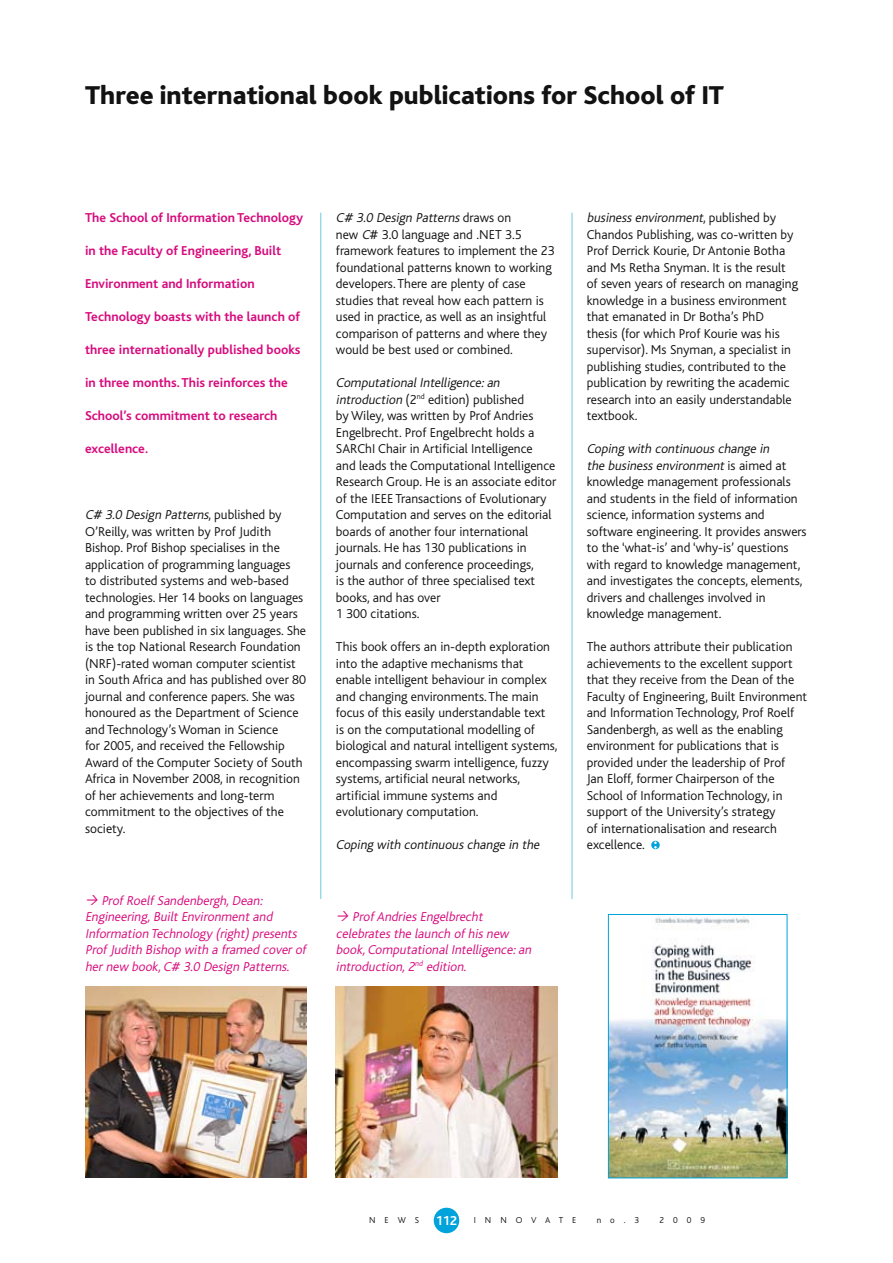
<style>
.page{position:relative;width:893px;height:1263px;background:#fff}
.page>*{position:absolute;margin:0;border:0;box-sizing:border-box;transform-origin:0 0}
.t1{font:800 27px "Bliss";color:#121212}
.t2{font:300 13.5px/16.5px "Bliss";color:#121212}
.t3{font:italic 300 13.5px/16.5px "Bliss";color:#d70b7d}
.t4{font:700 13.5px "Bliss";color:#d70b7d}
.t5{font:italic 300 13.5px "Bliss";color:#121212}
.t6{font:300 9px "Bliss";letter-spacing:1em;color:#121212}
.s1{font-style:italic}
.s2{font-weight:700;font-size:13.5px;color:#fff}
</style>
<div class="page">
<div style="left:434px;top:1208px;width:25px;height:25px;background:#00a3db;border-radius:50%"></div>
<hr style="left:320px;top:213px;width:1px;height:965px;background:#6cc8e7">
<hr style="left:572px;top:213px;width:1px;height:965px;background:#6cc8e7">
<img style="left:610px;top:917px;width:175px;height:259px">
<div style="left:608px;top:914px;width:179px;height:264px;border:1px solid #00a3db"></div>
<div style="left:306px;top:899px;width:281px;height:289px;background:#fff"></div>
<img style="left:85px;top:986px;width:221px;height:192px">
<img style="left:336px;top:986px;width:221px;height:192px">
<svg style="left:651px;top:841px;width:9px;height:8px"></svg>
<svg style="left:654px;top:841px;width:3px;height:8px"></svg>
<h1 class="t1" style="left:85px;top:81px;width:640px">Three international book publications for School of IT</h1>
<p class="t4" style="left:85px;top:211px;width:220px">The School of Information Technology</p>
<p class="t4" style="left:85px;top:244px;width:198px">in the Faculty of Engineering, Built</p>
<p class="t4" style="left:85px;top:277px;width:171px">Environment and Information</p>
<p class="t4" style="left:85px;top:310px;width:217px">Technology boasts with the launch of</p>
<p class="t4" style="left:85px;top:343px;width:217px">three internationally published books</p>
<p class="t4" style="left:85px;top:376px;width:204px">in three months. This reinforces the</p>
<p class="t4" style="left:85px;top:409px;width:194px">School’s commitment to research</p>
<p class="t4" style="left:85px;top:442px;width:65px">excellence.</p>
<p class="t2" style="left:85px;top:507px;width:223px"><span class="s1">C# 3.0 Design Patterns</span>, p u b l i s h e d by O’Reilly, was written by Prof Judith Bishop. Prof Bishop specialises in the application of programming languages<br>to distributed systems and web-based technologies. Her 14 books on languages and programming written over 25 years have been published in six languages. She is the top National Research Foundation (NRF)-rated woman computer scientist in South Africa and has published over 80 journal and conference papers. She was honoured as the Department of Science and Technology’s Woman in Science<br>for 2005, and received the Fellowship Award of the Computer Society of South Africa in November 2008, in recognition of her achievements and long-term commitment to the objectives of the society.</p>
<p class="t3" style="left:85px;top:892px;width:225px;text-indent:16px">ProfRoelfSandenbergh,Dean:<br>Engineering,BuiltEnvironmentand Information Technology (right)presents ProfJ udith Bishop with a framed coverof hernew book,C# 3.0 Design Patterns.</p>
<p class="t2" style="left:336px;top:210px;width:220px"><span class="s1">C# 3.0 Design Patterns</span> d ra w s o n<br>new <span class="s1">C</span># 3.0 language and .NET 3.5 framework features to implement the 23 foundational patterns known to working developers. There are plenty of case studies that reveal how each pattern is used in practice, as well as an insightful comparison of patterns and where they would be best used or combined.</p>
<p class="t2" style="left:336px;top:375px;width:222px"><span class="s1">ComputationalIntelligence:an introduction</span> (2<sup>nd</sup> edition) published<br>by Wiley, was written by Prof Andries Engelbrecht. Prof Engelbrecht holds a SARChI Chair in Artificial Intelligence<br>and leads the Computational Intelligence Research Group. He is an associate editor of the IEEE Transactions of Evolutionary Computation and serves on the editorial boards of another four international journals. He has 130 publications in journals and conference proceedings,<br>is the author of three specialised text books, and has over<br>1 300 citations.</p>
<p class="t2" style="left:336px;top:639px;width:223px">This book offers an in-depth exploration into the adaptive mechanisms that enable intelligent behaviour in complex and changing environments. The main focus of this easily understandable text<br>is on the computational modelling of biological and natural intelligent systems, encompassing swarm intelligence, fuzzy systems, artificial neural networks, artificial immune systems and evolutionary computation.</p>
<p class="t5" style="left:336px;top:838px;width:208px">Coping with continuous change in the</p>
<p class="t3" style="left:336px;top:909px;width:199px;text-indent:16px">ProfAndries Engelbrecht celebrates the launch ofhis new book,ComputationalIntelligence:an introduction,2<sup>nd</sup> edition.</p>
<p class="t2" style="left:587px;top:210px;width:213px"><span class="s1">business environment</span>, p u b l i s h e d by Chandos Publishing, was co-written by Prof Derrick Kourie, Dr Antonie Botha and Ms Retha Snyman. It is the result of seven years of research on managing knowledge in a business environment that emanated in Dr Botha’s PhD thesis (for which Prof Kourie was his supervisor). Ms Snyman, a specialist in publishing studies, contributed to the publication by rewriting the academic research into an easily understandable textbook.</p>
<p class="t2" style="left:587px;top:441px;width:221px"><span class="s1">Coping with continuous change in<br>the business environment</span>i s a i m e d a t knowledge management professionals and students in the field of information science, information systems and software engineering. It provides answers to the ‘what-is’ and ‘why-is’ questions with regard to knowledge management, and investigates the concepts, elements, drivers and challenges involved in knowledge management.</p>
<p class="t2" style="left:587px;top:639px;width:222px">The authors attribute their publication achievements to the excellent support that they receive from the Dean of the Faculty of Engineering, Built Environment and Information Technology, Prof Roelf Sandenbergh, as well as the enabling environment for publications that is provided under the leadership of Prof<br>Jan Eloff, former Chairperson of the School of Information Technology, in support of the University’s strategy<br>of internationalisation and research excellence.</p>
<p class="t6" style="left:369px;top:1215px;width:52px">NEWS</p>
<p class="t6" style="left:436px;top:1215px;width:142px"><span class="s2">112</span> INNOVATE</p>
<p class="t6" style="left:597px;top:1215px;width:44px">no.3</p>
<p class="t6" style="left:659px;top:1215px;width:47px">2009</p>
</div>
